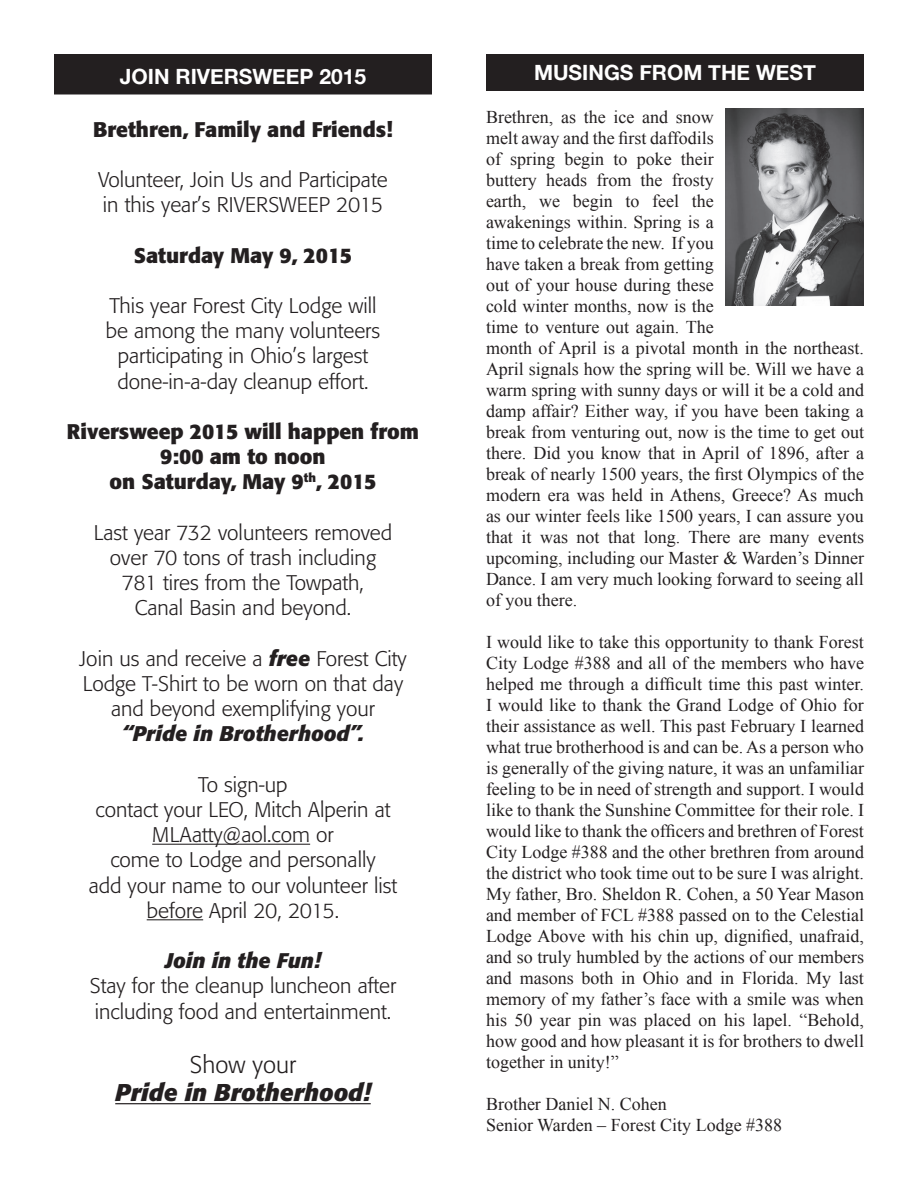
<style>
.page{position:relative;width:918px;height:1188px;background:#fff}
.page>*{position:absolute;margin:0;border:0;box-sizing:border-box;transform-origin:0 0}
.t1{font:italic 700 24px "Formata";color:#231f20}
.t2{font:300 24px "Formata";color:#231f20}
.t3{font:300 21px/25.2px "Formata";color:#231f20;text-align:center}
.t4{font:700 21px/25.2px "Formata";color:#231f20;text-align:center}
.t5{font:700 21px "Helvetica Neue";color:#fff}
.t6{font:italic 700 21px "Formata";color:#231f20}
.t7{font:18px/21px "Times New Roman";color:#231f20}
.s1{font-weight:700;font-style:italic}
</style>
<div class="page">
<div style="left:486px;top:54px;width:378px;height:37px;background:#231f20"></div>
<img style="left:726px;top:108px;width:138px;height:198px">
<div style="left:56px;top:56px;width:374px;height:37px;background:#231f20"></div>
<div style="left:54px;top:54px;width:378px;height:40px;border:3px solid #231f20"></div>
<hr style="left:152px;top:844px;width:158px;height:1px;background:#231f20">
<hr style="left:147px;top:919px;width:56px;height:1px;background:#231f20">
<hr style="left:115px;top:1103px;width:256px;height:1px;background:#231f20">
<p class="t5" style="left:120px;top:61px;width:248px">JOIN RIVERSWEEP 2015</p>
<p class="t5" style="left:534px;top:56px;width:283px">MUSINGS FROM THE WEST</p>
<p class="t7" style="left:486px;top:106px;width:380px">Brethren, as the ice and snow<br>melt away and the first daffodils<br>of spring begin to poke their<br>buttery heads from the frosty<br>earth, we begin to feel the<br>awakenings within. Spring is a<br>time to celebrate the new. If you<br>have taken a break from getting<br>out of your house during these<br>cold winter months, now is the<br>time to venture out again. The<br>month of April is a pivotal month in the northeast.<br>April signals how the spring will be. Will we have a warm spring with sunny days or will it be a cold and damp affair? Either way, if you have been taking a break from venturing out, now is the time to get out there. Did you know that in April of 1896, after a break of nearly 1500 years, the first Olympics of the modern era was held in Athens, Greece? As much as our winter feels like 1500 years, I can assure you that it was not that long. There are many events upcoming, including our Master &amp; Warden’s Dinner Dance. I am very much looking forward to seeing all of you there.</p>
<p class="t7" style="left:486px;top:631px;width:380px;text-align:justify">I would like to take this opportunity to thank Forest City Lodge #388 and all of the members who have helped me through a difficult time this past winter.<br>I would like to thank the Grand Lodge of Ohio for their assistance as well. This past February I learned what true brotherhood is and can be. As a person who is generally of the giving nature, it was an unfamiliar feeling to be in need of strength and support. I would like to thank the Sunshine Committee for their role. I would like to thank the officers and brethren of Forest City Lodge #388 and the other brethren from around the district who took time out to be sure I was alright.<br>My father, Bro. Sheldon R. Cohen, a 50 Year Mason and member of FCL #388 passed on to the Celestial Lodge Above with his chin up, dignified, unafraid, and so truly humbled by the actions of our members and masons both in Ohio and in Florida. My last memory of my father’s face with a smile was when his 50 year pin was placed on his lapel. “Behold, how good and how pleasant it is for brothers to dwell together in unity!”</p>
<p class="t7" style="left:486px;top:1093px;width:298px">Brother Daniel N. Cohen<br>Senior Warden – Forest City Lodge #388</p>
<p class="t4" style="left:93px;top:116px;width:301px">Brethren, Family and Friends!</p>
<p class="t3" style="left:98px;top:167px;width:291px;text-align:left">Volunteer, Join Us and Participate in this year’s RIVERSWEEP 2015</p>
<p class="t4" style="left:134px;top:242px;width:220px">Saturday May 9, 2015</p>
<p class="t3" style="left:106px;top:293px;width:276px">This year Forest City Lodge will be among the many volunteers participating in Ohio’s largest done-in-a-day cleanup effort.</p>
<p class="t4" style="left:67px;top:419px;width:354px">Riversweep 2015 will happen from<br>9:00 am to noon<br>on Saturday, May 9<sup>th</sup>, 2015</p>
<p class="t3" style="left:94px;top:520px;width:300px">Last year 732 volunteers removed over 70 tons of trash including<br>781 tires from the Towpath,<br>Canal Basin and beyond.</p>
<p class="t3" style="left:79px;top:646px;width:329px">Join us and receive a <span class="s1">free</span> Forest City<br>Lodge T-Shirt to be worn on that day and beyond exemplifying your</p>
<p class="t6" style="left:122px;top:721px;width:244px">“Pride in Brotherhood”.</p>
<p class="t3" style="left:89px;top:772px;width:310px">To sign-up<br>contact your LEO, Mitch Alperin at<br>MLAatty@aol.com or<br>come to Lodge and personally<br>add your name to our volunteer list before April 20, 2015.</p>
<p class="t6" style="left:165px;top:948px;width:157px">Join in the Fun!</p>
<p class="t3" style="left:90px;top:974px;width:308px;text-align:left">Stay for the cleanup luncheon after including food and entertainment.</p>
<h1 class="t2" style="left:190px;top:1050px;width:108px">Show your</h1>
<h1 class="t1" style="left:115px;top:1078px;width:257px">Pride in Brotherhood!</h1>
</div>
